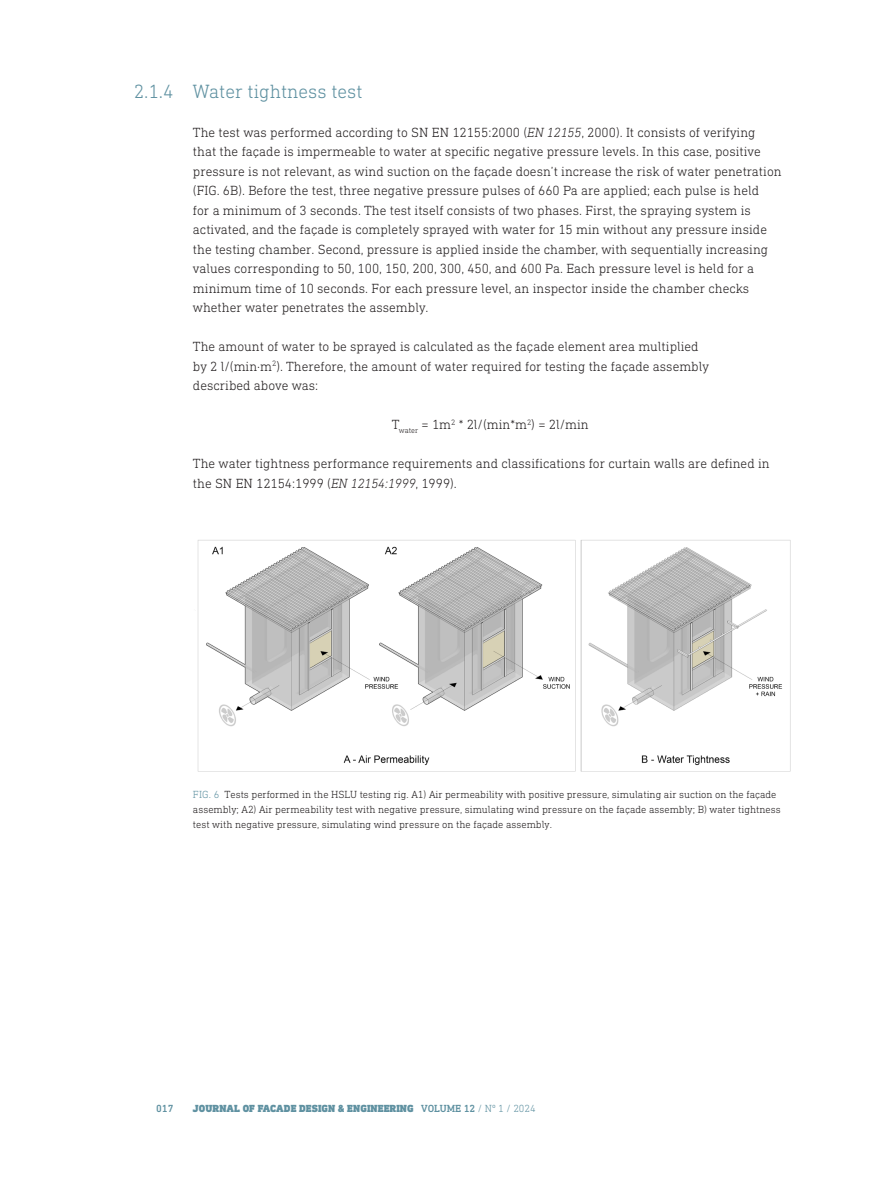
<style>
.page{position:relative;width:893px;height:1188px;background:#fff}
.page>*{position:absolute;margin:0;border:0;box-sizing:border-box;transform-origin:0 0}
.t1{font:300 19.5px "DIN Next Slab Pro";color:#5f91a1}
.BODY_Normal{font:300 13.5px/19.5px "DIN Next Slab Pro";color:#231f20}
.BODY_Normal_-_No_Blank_Line_After{font:300 13.5px/19.5px "DIN Next Slab Pro";color:#231f20}
.t2{font:300 10.5px/14.5px "DIN Next Slab Pro";color:#231f20}
.t3{font:900 10.5px "DIN Next Slab Pro";letter-spacing:.01em;color:#5f91a1}
.t4{font:500 10.5px "DIN Next Slab Pro";color:#5f91a1}
.s1{font-style:italic}
.s2{color:#5f91a1}
.s3{font-weight:500}
.s4{font-weight:300}
</style>
<div class="page">
<img style="left:197px;top:540px;width:594px;height:232px">
<p class="t1" style="left:134px;top:80px;width:230px">2.1.4 Water tightness test</p>
<p class="BODY_Normal" style="left:193px;top:122px;width:590px">The test was performed according to SN EN 12155:2000 (<span class="s1">EN 12155</span>, 2000). It consists of verifying that the façade is impermeable to water at specific negative pressure levels. In this case, positive pressure is not relevant, as wind suction on the façade doesn’t increase the risk of water penetration (FIG. 6B). Before the test, three negative pressure pulses of 660 Pa are applied; each pulse is held<br>for a minimum of 3 seconds. The test itself consists of two phases. First, the spraying system is activated, and the façade is completely sprayed with water for 15 min without any pressure inside the testing chamber. Second, pressure is applied inside the chamber, with sequentially increasing values corresponding to 50, 100, 150, 200, 300, 450, and 600 Pa. Each pressure level is held for a minimum time of 10 seconds. For each pressure level, an inspector inside the chamber checks whether water penetrates the assembly.</p>
<p class="BODY_Normal" style="left:193px;top:337px;width:517px">The amount of water to be sprayed is calculated as the façade element area multiplied by 2 l/(min·m<sup>2</sup>). Therefore, the amount of water required for testing the façade assembly described above was:</p>
<p class="BODY_Normal" style="left:392px;top:415px;width:198px">T<sub>water</sub> = 1m<sup>2</sup> * 2l/(min*m<sup>2</sup>) = 2l/min</p>
<p class="BODY_Normal_-_No_Blank_Line_After" style="left:193px;top:454px;width:578px">The water tightness performance requirements and classifications for curtain walls are defined in the SN EN 12154:1999 (<span class="s1">EN 12154:1999</span>, 1999).</p>
<p class="t2" style="left:193px;top:787px;width:589px"><span class="s2">Fig . 6</span> Tests performed in the HSLU testing rig. A1) Air permeability with positive pressure, simulating air suction on the façade assembly; A2) Air permeability test with negative pressure, simulating wind pressure on the façade assembly; B) water tightness test with negative pressure, simulating wind pressure on the façade assembly.</p>
<p class="t4" style="left:156px;top:1102px;width:19px">017</p>
<p class="t3" style="left:193px;top:1102px;width:344px">JOURNAL OF FACADE DESIGN &amp; ENGINEERING <span class="s3">VOLUME 12</span> <span class="s4">/ Nº 1 / 2024</span></p>
</div>
